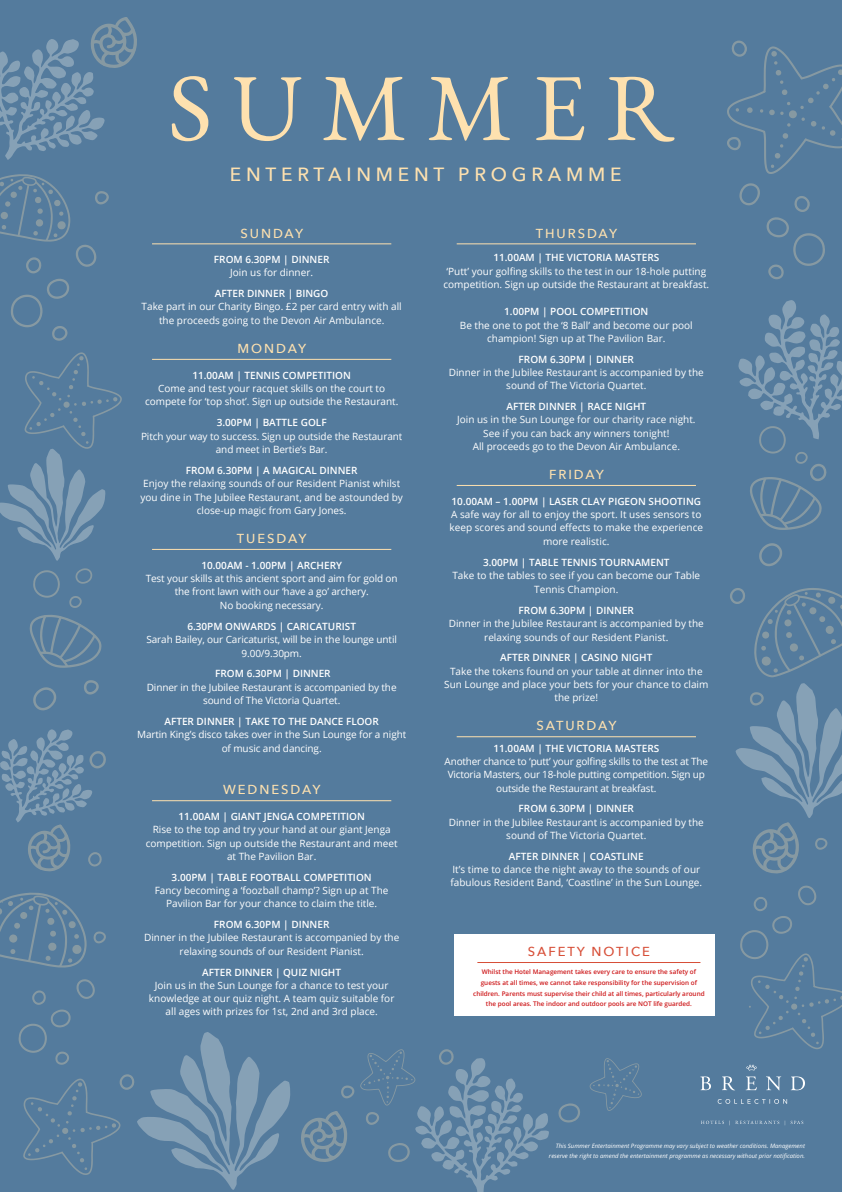
<style>
.page{position:relative;width:842px;height:1192px;background:#547b9d}
.page>*{position:absolute;margin:0;border:0;box-sizing:border-box;transform-origin:0 0}
.t1{font:95.8px "EB Garamond";letter-spacing:.2em;color:#fee1af}
.t2{font:500 19.05px "Avenir Next";letter-spacing:.25em;color:#fee1af}
.t3{font:500 13px "Avenir Next";letter-spacing:.15em;color:#fee1af}
.t4{font:500 13px "Avenir Next";letter-spacing:.15em;color:#d74f38}
.t5{font:10px/13.2px "Open Sans";color:#fff;text-align:center}
.t6{font:600 10px "Open Sans";color:#fff}
.t7{font:10px/13.2px "Open Sans";letter-spacing:-.02em;color:#fff;text-align:center}
.t8{font:600 6.35px/10.6px "Open Sans";color:#cd1719;text-align:center}
.t9{font:italic 6px/10px "Open Sans";color:#fff;text-align:right}
</style>
<div class="page">
<svg style="left:590px;top:1058px;width:52px;height:53px"></svg>
<svg style="left:301px;top:1111px;width:46px;height:51px"></svg>
<svg style="left:0;top:892px;width:87px;height:76px"></svg>
<svg style="left:754px;top:588px;width:88px;height:89px"></svg>
<svg style="left:0;top:174px;width:70px;height:68px"></svg>
<svg style="left:94px;top:931px;width:12px;height:12px"></svg>
<svg style="left:739px;top:183px;width:21px;height:22px"></svg>
<svg style="left:766px;top:196px;width:59px;height:83px"></svg>
<svg style="left:727px;top:41px;width:115px;height:133px"></svg>
<svg style="left:730px;top:588px;width:15px;height:16px"></svg>
<svg style="left:76px;top:245px;width:20px;height:22px"></svg>
<svg style="left:95px;top:191px;width:14px;height:13px"></svg>
<svg style="left:11px;top:257px;width:58px;height:84px"></svg>
<svg style="left:558px;top:1103px;width:22px;height:20px"></svg>
<svg style="left:341px;top:1086px;width:13px;height:12px"></svg>
<svg style="left:0;top:352px;width:122px;height:209px"></svg>
<svg style="left:360px;top:1049px;width:189px;height:143px"></svg>
<svg style="left:0;top:17px;width:137px;height:143px"></svg>
<svg style="left:740px;top:886px;width:102px;height:163px"></svg>
<svg style="left:76px;top:568px;width:16px;height:16px"></svg>
<svg style="left:33px;top:687px;width:23px;height:23px"></svg>
<svg style="left:759px;top:543px;width:23px;height:23px"></svg>
<svg style="left:84px;top:680px;width:15px;height:15px"></svg>
<svg style="left:0;top:729px;width:106px;height:143px"></svg>
<svg style="left:69px;top:596px;width:13px;height:12px"></svg>
<svg style="left:33px;top:570px;width:27px;height:28px"></svg>
<svg style="left:738px;top:300px;width:104px;height:230px"></svg>
<svg style="left:19px;top:979px;width:271px;height:211px"></svg>
<svg style="left:30px;top:615px;width:72px;height:53px"></svg>
<svg style="left:735px;top:683px;width:107px;height:191px"></svg>
<hr style="left:152px;top:244px;width:239px;height:1px;background:#fee1af">
<hr style="left:152px;top:359px;width:239px;height:1px;background:#fee1af">
<hr style="left:152px;top:549px;width:239px;height:1px;background:#fee1af">
<hr style="left:152px;top:800px;width:239px;height:1px;background:#fee1af">
<hr style="left:457px;top:244px;width:239px;height:1px;background:#fee1af">
<hr style="left:457px;top:485px;width:239px;height:1px;background:#fee1af">
<hr style="left:457px;top:736px;width:239px;height:1px;background:#fee1af">
<div style="left:455px;top:934px;width:260px;height:81px;background:#fff"></div>
<hr style="left:477px;top:962px;width:223px;height:1px;background:#d74f38">
<svg style="left:718px;top:1099px;width:69px;height:5px"></svg>
<svg style="left:700px;top:1076px;width:11px;height:14px"></svg>
<svg style="left:791px;top:1076px;width:14px;height:14px"></svg>
<svg style="left:722px;top:1076px;width:13px;height:14px"></svg>
<svg style="left:766px;top:1076px;width:15px;height:14px"></svg>
<svg style="left:746px;top:1065px;width:11px;height:25px"></svg>
<svg style="left:701px;top:1121px;width:102px;height:4px"></svg>
<h1 class="t1" style="left:168px;top:45px;width:508px">SUMMER</h1>
<h2 class="t2" style="left:230px;top:158px;width:393px">ENTERTAINMENT PROGRAMME</h2>
<h3 class="t3" style="left:241px;top:222px;width:64px">SUNDAY</h3>
<p class="t6" style="left:214px;top:252px;width:117px">FROM 6.30PM | DINNER</p>
<p class="t5" style="left:230px;top:265px;width:84px">Join us for dinner.</p>
<p class="t6" style="left:215px;top:287px;width:115px">AFTER DINNER | BINGO</p>
<p class="t5" style="left:142px;top:300px;width:262px">Take part in our Charity Bingo. £2 per card entry with all the proceeds going to the Devon Air Ambulance.</p>
<h3 class="t3" style="left:237px;top:337px;width:70px">MONDAY</h3>
<p class="t6" style="left:192px;top:368px;width:160px">11.00AM | TENNIS COMPETITION</p>
<p class="t5" style="left:145px;top:382px;width:255px">Come and test your racquet skills on the court to compete for ‘top shot’. Sign up outside the Restaurant.</p>
<p class="t6" style="left:217px;top:416px;width:111px">3.00PM | BATTLE GOLF</p>
<p class="t5" style="left:141px;top:429px;width:263px">Pitch your way to success. Sign up outside the Restaurant and meet in Bertie’s Bar.</p>
<p class="t6" style="left:186px;top:464px;width:173px">FROM 6.30PM | A MAGICAL DINNER</p>
<p class="t5" style="left:140px;top:477px;width:264px">Enjoy the relaxing sounds of our Resident Pianist whilst you dine in The Jubilee Restaurant, and be astounded by close-up magic from Gary Jones.</p>
<h3 class="t3" style="left:237px;top:528px;width:71px">TUESDAY</h3>
<p class="t6" style="left:201px;top:558px;width:142px">10.00AM - 1.00PM | ARCHERY</p>
<p class="t5" style="left:146px;top:572px;width:253px">Test your skills at this ancient sport and aim for gold on the front lawn with our ‘have a go’ archery.<br>No booking necessary.</p>
<p class="t6" style="left:187px;top:619px;width:170px">6.30PM ONWARDS | CARICATURIST</p>
<p class="t5" style="left:146px;top:632px;width:252px;line-height:13.8px">Sarah Bailey, our Caricaturist, will be in the lounge until<br>9.00/9.30pm.</p>
<p class="t6" style="left:215px;top:667px;width:117px">FROM 6.30PM | DINNER</p>
<p class="t5" style="left:147px;top:680px;width:251px">Dinner in the Jubilee Restaurant is accompanied by the sound of The Victoria Quartet.</p>
<p class="t6" style="left:164px;top:714px;width:216px">AFTER DINNER | TAKE TO THE DANCE FLOOR</p>
<p class="t5" style="left:137px;top:727px;width:271px;line-height:13.8px">Martin King’s disco takes over in the Sun Lounge for a night of music and dancing.</p>
<h3 class="t3" style="left:223px;top:779px;width:99px">WEDNESDAY</h3>
<p class="t6" style="left:179px;top:810px;width:188px">11.00AM | GIANT JENGA COMPETITION</p>
<p class="t5" style="left:146px;top:823px;width:253px">Rise to the top and try your hand at our giant Jenga competition. Sign up outside the Restaurant and meet at The Pavilion Bar.</p>
<p class="t6" style="left:172px;top:870px;width:202px">3.00PM | TABLE FOOTBALL COMPETITION</p>
<p class="t5" style="left:155px;top:884px;width:235px">Fancy becoming a ‘foozball champ’? Sign up at The<br>Pavilion Bar for your chance to claim the title.</p>
<p class="t6" style="left:214px;top:918px;width:117px">FROM 6.30PM | DINNER</p>
<p class="t5" style="left:144px;top:931px;width:257px">Dinner in the Jubilee Restaurant is accompanied by the relaxing sounds of our Resident Pianist.</p>
<p class="t6" style="left:202px;top:965px;width:140px">AFTER DINNER | QUIZ NIGHT</p>
<p class="t5" style="left:149px;top:978px;width:247px">Join us in the Sun Lounge for a chance to test your knowledge at our quiz night. A team quiz suitable for all ages with prizes for 1st, 2nd and 3rd place.</p>
<h3 class="t3" style="left:536px;top:222px;width:83px">THURSDAY</h3>
<p class="t6" style="left:493px;top:251px;width:167px">11.00AM | THE VICTORIA MASTERS</p>
<p class="t5" style="left:443px;top:264px;width:267px">‘Putt’ your golfing skills to the test in our 18-hole putting competition. Sign up outside the Restaurant at breakfast.</p>
<p class="t6" style="left:504px;top:305px;width:146px">1.00PM | POOL COMPETITION</p>
<p class="t5" style="left:460px;top:318px;width:234px">Be the one to pot the ‘8 Ball’ and become our pool champion! Sign up at The Pavilion Bar.</p>
<p class="t6" style="left:519px;top:352px;width:117px">FROM 6.30PM | DINNER</p>
<p class="t5" style="left:449px;top:365px;width:257px">Dinner in the Jubilee Restaurant is accompanied by the sound of The Victoria Quartet.</p>
<p class="t6" style="left:506px;top:400px;width:141px">AFTER DINNER | RACE NIGHT</p>
<p class="t5" style="left:457px;top:413px;width:240px">Join us in the Sun Lounge for our charity race night.<br>See if you can back any winners tonight!<br>All proceeds go to the Devon Air Ambulance.</p>
<h3 class="t3" style="left:549px;top:464px;width:56px">FRIDAY</h3>
<p class="t6" style="left:452px;top:494px;width:251px">10.00AM – 1.00PM | LASER CLAY PIGEON SHOOTING</p>
<p class="t5" style="left:450px;top:508px;width:255px;line-height:13.5px">A safe way for all to enjoy the sport. It uses sensors to keep scores and sound effects to make the experience more realistic.</p>
<p class="t6" style="left:483px;top:556px;width:188px">3.00PM | TABLE TENNIS TOURNAMENT</p>
<p class="t5" style="left:452px;top:569px;width:249px">Take to the tables to see if you can become our Table<br>Tennis Champion.</p>
<p class="t6" style="left:519px;top:603px;width:117px">FROM 6.30PM | DINNER</p>
<p class="t5" style="left:449px;top:616px;width:257px;line-height:13.8px">Dinner in the Jubilee Restaurant is accompanied by the relaxing sounds of our Resident Pianist.</p>
<p class="t6" style="left:500px;top:651px;width:154px">AFTER DINNER | CASINO NIGHT</p>
<p class="t5" style="left:444px;top:664px;width:266px">Take the tokens found on your table at dinner into the<br>Sun Lounge and place your bets for your chance to claim the prize!</p>
<h3 class="t3" style="left:536px;top:715px;width:82px">SATURDAY</h3>
<p class="t6" style="left:493px;top:741px;width:167px">11.00AM | THE VICTORIA MASTERS</p>
<p class="t7" style="left:445px;top:754px;width:265px">Another chance to ‘putt’ your golfing skills to the test at The<br>Victoria Masters, our 18-hole putting competition. Sign up outside the Restaurant at breakfast.</p>
<p class="t6" style="left:519px;top:802px;width:117px">FROM 6.30PM | DINNER</p>
<p class="t5" style="left:449px;top:815px;width:257px">Dinner in the Jubilee Restaurant is accompanied by the sound of The Victoria Quartet.</p>
<p class="t6" style="left:509px;top:849px;width:136px">AFTER DINNER | COASTLINE</p>
<p class="t5" style="left:451px;top:862px;width:253px;text-align:left">It’s time to dance the night away to the sounds of our fabulous Resident Band, ‘Coastline’ in the Sun Lounge.</p>
<h3 class="t4" style="left:528px;top:941px;width:124px">SAFETY NOTICE</h3>
<p class="t8" style="left:473px;top:967px;width:233px">Whilst the Hotel Management takes every care to ensure the safety of guests at all times, we cannot take responsibility for the supervision of children. Parents must supervise their child at all times, particularly around the pool areas. The indoor and outdoor pools are NOT life guarded.</p>
<p class="t9" style="left:549px;top:1141px;width:257px">This Summer Entertainment Programme may vary subject to weather conditions. Management reserve the right to amend the entertainment programme as necessary without prior notification.</p>
</div>
